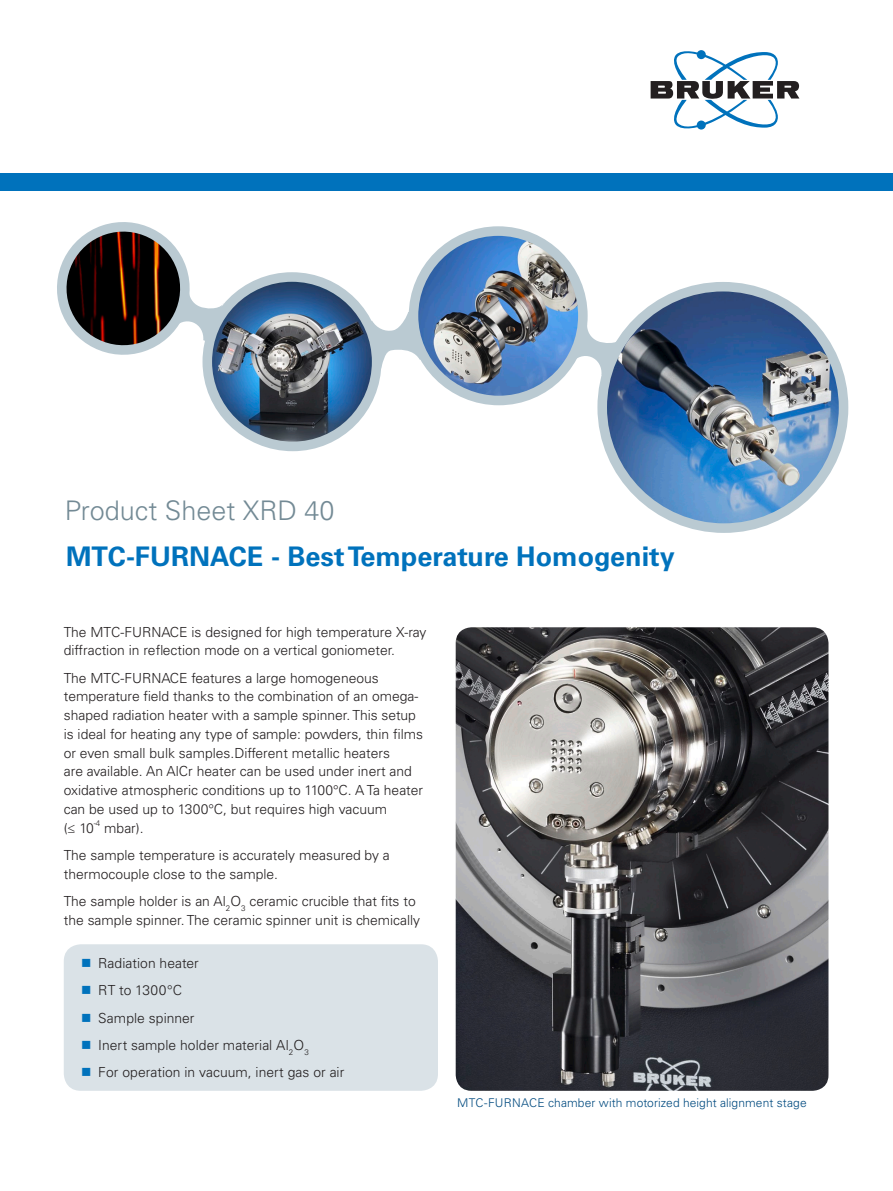
<style>
.page{position:relative;width:893px;height:1191px;background:#fff}
.page>*{position:absolute;margin:0;border:0;box-sizing:border-box;transform-origin:0 0}
.application_headline{font:700 27px "Univers LT Std";color:#0072bc}
.application_subheadl{font:300 27px "Univers LT Std";color:#738a95}
.Body_Text{font:300 13.8px/18.8px "Univers LT Std";color:#231f20}
.t1{font:300 12px "Univers LT Std";letter-spacing:.01em;color:#004a7f}
.Body_Text-2{font:300 8.1px "Univers LT Std";color:#231f20}
</style>
<div class="page">
<div style="left:64px;top:944px;width:374px;height:146px;background:#dae2e7;border-radius:17px"></div>
<div style="left:0;top:173px;width:893px;height:17px;background:#0072bc"></div>
<svg style="left:651px;top:50px;width:148px;height:80px"></svg>
<img style="left:456px;top:627px;width:372px;height:463px">
<svg style="left:377px;top:311px;width:48px;height:58px"></svg>
<img style="left:213px;top:277px;width:164px;height:168px">
<div style="left:202px;top:272px;width:179px;height:179px;border:10px solid #bacad2;border-radius:50%"></div>
<svg style="left:57px;top:222px;width:166px;height:137px"></svg>
<img style="left:602px;top:287px;width:241px;height:241px;border-radius:120px">
<div style="left:597px;top:282px;width:251px;height:251px;border:10px solid #bacad2;border-radius:50%"></div>
<img style="left:413px;top:231px;width:170px;height:169px;border-radius:84px">
<div style="left:409px;top:226px;width:179px;height:179px;border:10px solid #bacad2;border-radius:50%"></div>
<svg style="left:569px;top:323px;width:52px;height:53px"></svg>
<p class="application_subheadl" style="left:65px;top:494px;width:271px">Product Sheet XRD 40</p>
<p class="application_headline" style="left:66px;top:541px;width:610px">MTC-FURNACE - Best Temperature Homogenity</p>
<p class="Body_Text" style="left:64px;top:622px;width:364px">The MTC-FURNACE is designed for high temperature X-ray diffraction in reflection mode on a vertical goniometer.</p>
<p class="Body_Text" style="left:64px;top:668px;width:361px">The MTC-FURNACE features a large homogeneous temperature field thanks to the combination of an omega&shy;shaped radiation heater with a sample spinner. This setup is ideal for heating any type of sample: powders, thin films or even small bulk samples.Different metallic heaters<br>are available. An AlCr heater can be used under inert and oxidative atmospheric conditions up to 1100°C. A Ta heater can be used up to 1300°C, but requires high vacuum<br>(≤ 10</p>
<p class="Body_Text-2" style="left:94px;top:818px;width:8px">-4</p>
<p class="Body_Text" style="left:104px;top:818px;width:41px">mbar).</p>
<p class="Body_Text" style="left:64px;top:845px;width:328px">The sample temperature is accurately measured by a thermocouple close to the sample.</p>
<p class="Body_Text" style="left:64px;top:891px;width:358px">The sample holder is an Al<sub>2</sub>O<sub>3</sub> ceramic crucible that fits to the sample spinner. The ceramic spinner unit is chemically</p>
<p class="Body_Text" style="left:98px;top:954px;width:102px">Radiation heater</p>
<p class="Body_Text" style="left:98px;top:981px;width:85px">RT to 1300°C</p>
<p class="Body_Text" style="left:98px;top:1008px;width:98px">Sample spinner</p>
<p class="Body_Text" style="left:98px;top:1035px;width:212px">Inert sample holder material Al<sub>2</sub>O<sub>3</sub></p>
<p class="Body_Text" style="left:98px;top:1063px;width:248px">For operation in vacuum, inert gas or air</p>
<p class="t1" style="left:457px;top:1095px;width:351px">MTC-FURNACE chamber with motorized height alignment stage</p>
</div>
